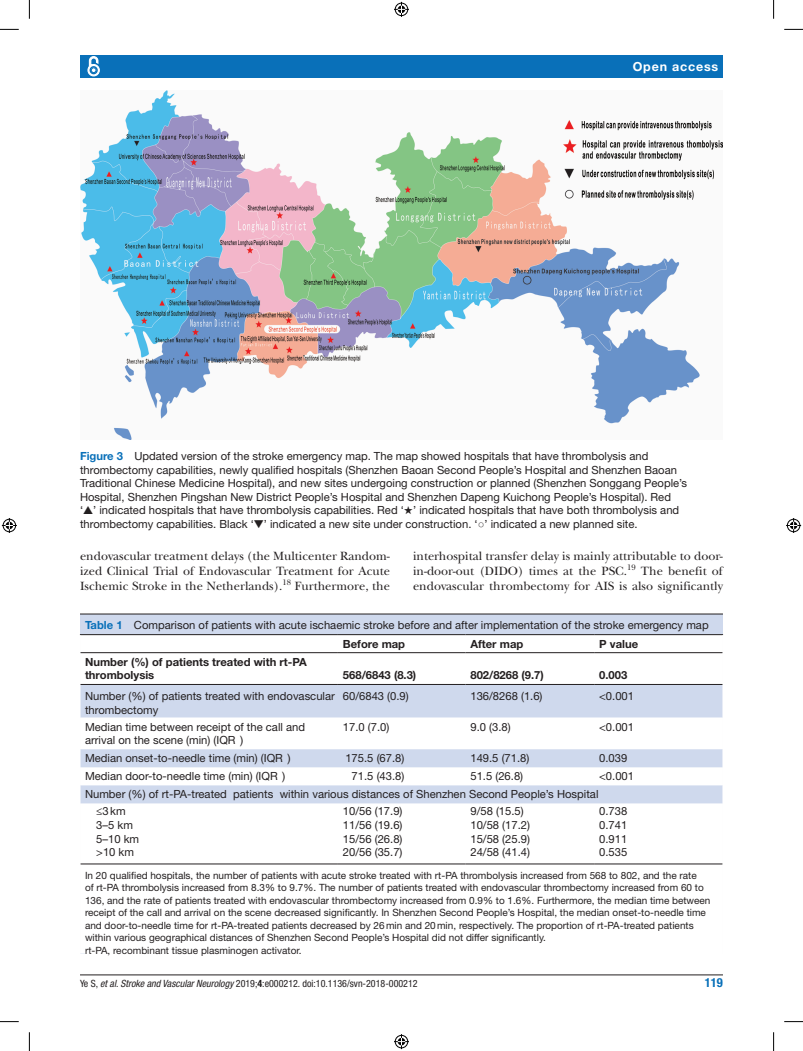
<style>
.page{position:relative;width:803px;height:1051px;background:#fff}
.page>*{position:absolute;margin:0;border:0;box-sizing:border-box;transform-origin:0 0}
.t1{font:12.5px/15px "New Baskerville";color:#231f20;text-align:justify}
.t2{font:700 12.5px "Helvetica Neue LT Std";letter-spacing:.065em;color:#fff}
.t3{font:700 condensed 12.5px "Helvetica Neue LT Std";color:#0970b9}
.t4{font:11.25px/13.8px "Helvetica Neue LT Std";color:#231f20}
.t5{font:700 11.25px/13.8px "Helvetica Neue LT Std";color:#231f20}
.t6{font:10px/12.5px "Helvetica Neue LT Std";color:#231f20}
.t7{font:condensed 10px "Helvetica Neue LT Std";color:#231f20}
.t8{font:8.25px "New Baskerville";color:#231f20}
.s1{font-weight:700;color:#0970b9}
.s2{font-family:"Times New Roman"}
.s3{font-weight:700}
.s4{font-family:"Arial Unicode MS"}
.s5{font-style:italic}
</style>
<div class="page">
<hr style="left:80px;top:974px;width:643px;height:1px;background:#231f20">
<div style="left:80px;top:55px;width:643px;height:23px;background:#0970b9"></div>
<svg style="left:87px;top:56px;width:13px;height:21px"></svg>
<img style="left:80px;top:90px;width:643px;height:349px">
<div style="left:80px;top:614px;width:643px;height:340px;background:#cfd9ed"></div>
<hr style="left:80px;top:614px;width:643px;height:1px;background:#231f20">
<svg style="left:81px;top:635px;width:642px;height:319px;fill:#fff"></svg>
<hr style="left:80px;top:634px;width:258px;height:1px;background:#231f20">
<hr style="left:338px;top:634px;width:127px;height:1px;background:#231f20">
<hr style="left:465px;top:634px;width:129px;height:1px;background:#231f20">
<hr style="left:594px;top:634px;width:129px;height:1px;background:#231f20">
<hr style="left:80px;top:652px;width:258px;height:1px;background:#231f20">
<hr style="left:80px;top:684px;width:258px;height:1px;background:#231f20">
<hr style="left:338px;top:652px;width:127px;height:1px;background:#231f20">
<hr style="left:338px;top:684px;width:127px;height:1px;background:#231f20">
<hr style="left:465px;top:652px;width:129px;height:1px;background:#231f20">
<hr style="left:465px;top:684px;width:129px;height:1px;background:#231f20">
<hr style="left:594px;top:652px;width:129px;height:1px;background:#231f20">
<hr style="left:594px;top:684px;width:129px;height:1px;background:#231f20">
<hr style="left:338px;top:864px;width:127px;height:1px;background:#231f20">
<hr style="left:465px;top:864px;width:129px;height:1px;background:#231f20">
<hr style="left:80px;top:864px;width:258px;height:1px;background:#231f20">
<hr style="left:594px;top:864px;width:129px;height:1px;background:#231f20">
<svg style="left:80px;top:635px;width:1px;height:18px"></svg>
<hr style="left:80px;top:653px;width:1px;height:31px;background:#fff">
<hr style="left:80px;top:684px;width:1px;height:33px;background:#fff">
<hr style="left:80px;top:717px;width:1px;height:32px;background:#fff">
<svg style="left:80px;top:749px;width:1px;height:54px"></svg>
<hr style="left:80px;top:803px;width:1px;height:61px;background:#fff">
<hr style="left:80px;top:864px;width:1px;height:90px;background:#fff">
<hr style="left:85px;top:940px;width:638px;height:2px;background:#fff">
<hr style="left:85px;top:953px;width:638px;height:1px;background:#fff">
<svg style="left:0;top:29px;width:19px;height:1px"></svg>
<svg style="left:784px;top:29px;width:19px;height:1px"></svg>
<svg style="left:0;top:1021px;width:19px;height:1px"></svg>
<svg style="left:784px;top:1021px;width:19px;height:1px"></svg>
<svg style="left:29px;top:0;width:1px;height:19px"></svg>
<svg style="left:29px;top:1032px;width:1px;height:19px"></svg>
<svg style="left:773px;top:0;width:1px;height:19px"></svg>
<svg style="left:773px;top:1032px;width:1px;height:19px"></svg>
<svg style="left:394px;top:2px;width:15px;height:15px"></svg>
<svg style="left:394px;top:1034px;width:15px;height:15px"></svg>
<svg style="left:2px;top:518px;width:15px;height:15px"></svg>
<svg style="left:786px;top:518px;width:15px;height:15px"></svg>
<p class="t2" style="left:633px;top:59px;width:87px">Open access</p>
<p class="t4" style="left:80px;top:449px;width:609px"><span class="s1">Figure 3</span> Updated version of the stroke emergency map. The map showed hospitals that have thrombolysis and thrombectomy capabilities, newly qualified hospitals (Shenzhen Baoan Second People’s Hospital and Shenzhen Baoan Traditional Chinese Medicine Hospital), and new sites undergoing construction or planned (Shenzhen Songgang People’s Hospital, Shenzhen Pingshan New District People’s Hospital and Shenzhen Dapeng Kuichong People’s Hospital). Red ‘▲’ indicated hospitals that have thrombolysis capabilities. Red ‘★’ indicated hospitals that have both thrombolysis and thrombectomy capabilities. Black ‘▼’ indicated a new site under construction. ‘<span class="s2">○</span>’ indicated a new planned site.</p>
<p class="t1" style="left:80px;top:549px;width:311px">endovascular treatment delays (the Multicenter Random&shy;ized Clinical Trial of Endovascular Treatment for Acute Ischemic Stroke in the Netherlands).</p>
<p class="t8" style="left:282px;top:577px;width:10px">18</p>
<p class="t1" style="left:295px;top:579px;width:97px">Furthermore, the</p>
<p class="t1" style="left:413px;top:549px;width:311px">interhospital transfer delay is mainly attributable to door&shy;in-door-out (DIDO) times at the PSC.</p>
<p class="t8" style="left:627px;top:562px;width:10px">19</p>
<p class="t1" style="left:413px;top:564px;width:311px;text-align:right">The benefit of<br>endovascular thrombectomy for AIS is also significantly</p>
<p class="t4" style="left:343px;top:616px;width:367px;line-height:18.4px;text-indent:-258px"><span class="s1">Table 1</span> Comparison of patients with acute ischaemic stroke before and after implementation of the stroke emergency map<br><span class="s3">Before map</span></p>
<p class="t5" style="left:470px;top:636px;width:54px">After map</p>
<p class="t5" style="left:599px;top:636px;width:40px">P value</p>
<p class="t5" style="left:85px;top:655px;width:223px">Number (%) of patients treated with rt-PA thrombolysis</p>
<p class="t5" style="left:343px;top:668px;width:75px">568/6843 (8.3)</p>
<p class="t5" style="left:470px;top:668px;width:75px">802/8268 (9.7)</p>
<p class="t5" style="left:599px;top:668px;width:30px">0.003</p>
<p class="t4" style="left:85px;top:689px;width:251px">Number (%) of patients treated with endovascular thrombectomy</p>
<p class="t4" style="left:343px;top:689px;width:67px">60/6843 (0.9)</p>
<p class="t4" style="left:470px;top:689px;width:74px">136/8268 (1.6)</p>
<p class="t4" style="left:599px;top:689px;width:36px">&lt;0.001</p>
<p class="t4" style="left:85px;top:719px;width:222px">Median time between receipt of the call and arrival on the scene (min) (IQR<span class="s4">）</span></p>
<p class="t4" style="left:343px;top:719px;width:48px">17.0 (7.0)</p>
<p class="t4" style="left:470px;top:719px;width:42px">9.0 (3.8)</p>
<p class="t4" style="left:599px;top:719px;width:36px">&lt;0.001</p>
<p class="t4" style="left:85px;top:751px;width:211px">Median onset-to-needle time (min) (IQR<span class="s4">）</span></p>
<p class="t4" style="left:345px;top:751px;width:60px">175.5 (67.8)</p>
<p class="t4" style="left:470px;top:751px;width:60px">149.5 (71.8)</p>
<p class="t4" style="left:599px;top:751px;width:30px">0.039</p>
<p class="t4" style="left:85px;top:769px;width:206px">Median door-to-needle time (min) (IQR<span class="s4">）</span></p>
<p class="t4" style="left:352px;top:769px;width:54px">71.5 (43.8)</p>
<p class="t4" style="left:470px;top:769px;width:54px">51.5 (26.8)</p>
<p class="t4" style="left:599px;top:769px;width:36px">&lt;0.001</p>
<p class="t4" style="left:96px;top:786px;width:504px;line-height:16.8px;text-indent:-11px">Number (%) of rt-PA-treated patients within various distances of Shenzhen Second People’s Hospital ≤3km</p>
<p class="t4" style="left:96px;top:818px;width:44px">3–5 km<br>5–10 km &gt;10 km</p>
<p class="t4" style="left:343px;top:804px;width:61px;text-align:justify">10/56 (17.9)<br>11/56 (19.6)<br>15/56 (26.8)<br>20/56 (35.7)</p>
<p class="t4" style="left:470px;top:804px;width:61px">9/58 (15.5)<br>10/58 (17.2)<br>15/58 (25.9)<br>24/58 (41.4)</p>
<p class="t4" style="left:599px;top:804px;width:30px;text-align:justify">0.738<br>0.741<br>0.911<br>0.535</p>
<p class="t6" style="left:85px;top:869px;width:627px">In 20 qualified hospitals, the number of patients with acute stroke treated with rt-PA thrombolysis increased from 568 to 802, and the rate<br>of rt-PA thrombolysis increased from 8.3% to 9.7%. The number of patients treated with endovascular thrombectomy increased from 60 to 136, and the rate of patients treated with endovascular thrombectomy increased from 0.9% to 1.6%. Furthermore, the median time between receipt of the call and arrival on the scene decreased significantly. In Shenzhen Second People’s Hospital, the median onset-to-needle time and door-to-needle time for rt-PA-treated patients decreased by 26min and 20min, respectively. The proportion of rt-PA-treated patients within various geographical distances of Shenzhen Second People’s Hospital did not differ significantly.<br>rt-PA, recombinant tissue plasminogen activator.</p>
<p class="t7" style="left:80px;top:978px;width:339px">Ye S, <span class="s5">et al</span>. <span class="s5">Stroke and Vascular Neurology</span> 2019;<span class="s3">4</span>:e000212. doi:10.1136/svn-2018-000212</p>
<p class="t3" style="left:705px;top:975px;width:19px">119</p>
</div>
